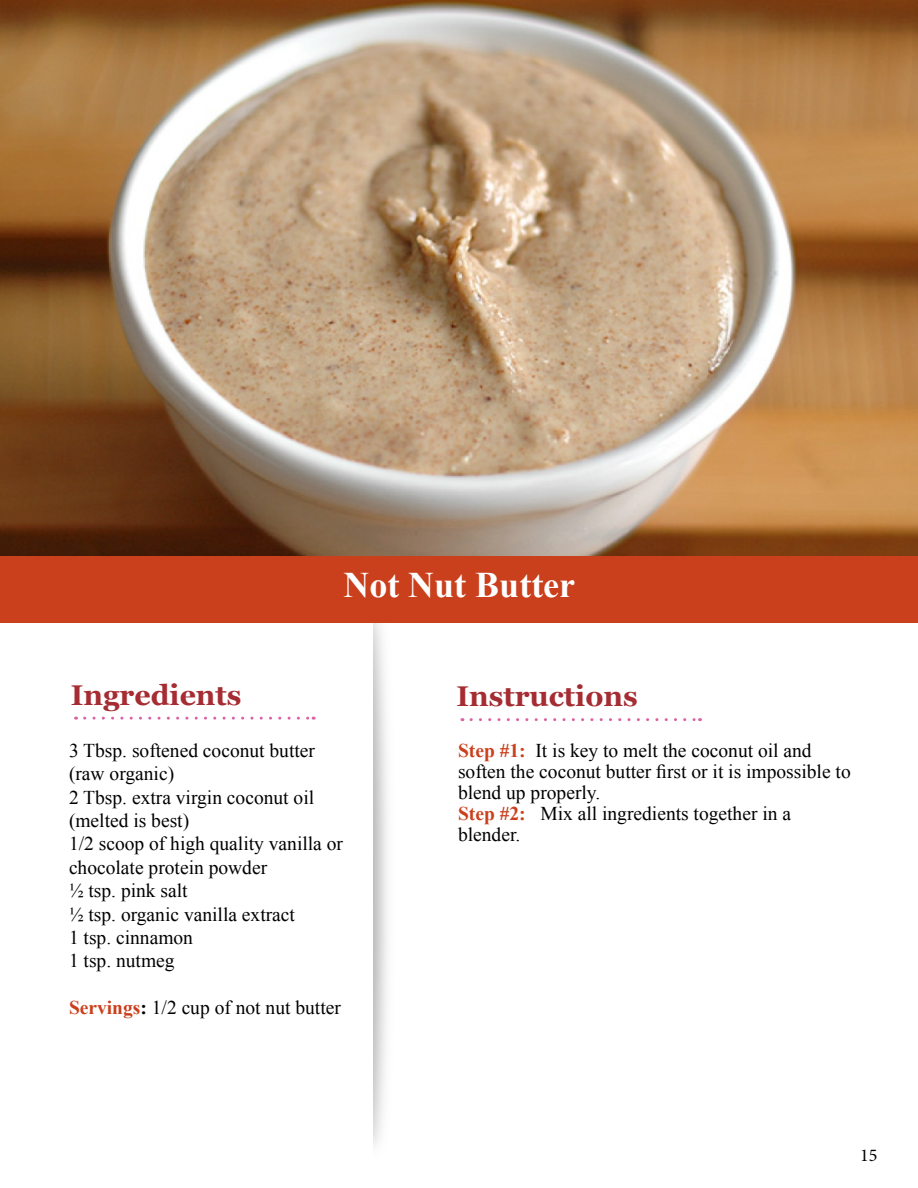
<style>
.page{position:relative;width:918px;height:1188px;background:#fff}
.page>*{position:absolute;margin:0;border:0;box-sizing:border-box;transform-origin:0 0}
.t1{font:700 36px "Times New Roman";color:#fff}
.t2{font:700 28.5px "Georgia";color:#a52c32}
.t3{font:19.5px/23.4px "Times New Roman";color:#000}
.t4{font:18px "Minion Pro";color:#000}
.s1{font-weight:700;color:#ca3f1c}
.s2{font-weight:700}
</style>
<div class="page">
<img style="left:0;top:0;width:918px;height:556px">
<div style="left:0;top:556px;width:918px;height:67px;background:#ca3f1c"></div>
<svg style="left:85px;top:717px;width:229px;height:3px"></svg>
<svg style="left:471px;top:718px;width:230px;height:3px"></svg>
<h1 class="t1" style="left:343px;top:561px;width:233px">Not Nut Butter</h1>
<h2 class="t2" style="left:71px;top:673px;width:172px">Ingredients</h2>
<h2 class="t2" style="left:456px;top:675px;width:183px">Instructions</h2>
<p class="t3" style="left:458px;top:739px;width:394px;line-height:21px"><span class="s1">Step #1:</span> It is key to melt the coconut oil and soften the coconut butter first or it is impossible to blend up properly.<br><span class="s1">Step #2:</span> Mix all ingredients together in a blender.</p>
<p class="t3" style="left:69px;top:738px;width:276px">3 Tbsp. softened coconut butter (raw organic)<br>2 Tbsp. extra virgin coconut oil (melted is best)<br>1/2 scoop of high quality vanilla or chocolate protein powder<br>½ tsp. pink salt<br>½ tsp. organic vanilla extract<br>1 tsp. cinnamon<br>1 tsp. nutmeg</p>
<p class="t3" style="left:69px;top:996px;width:273px"><span class="s1">Servings</span><span class="s2">:</span> 1/2 cup of not nut butter</p>
<p class="t4" style="left:860px;top:1143px;width:19px">15</p>
</div>
